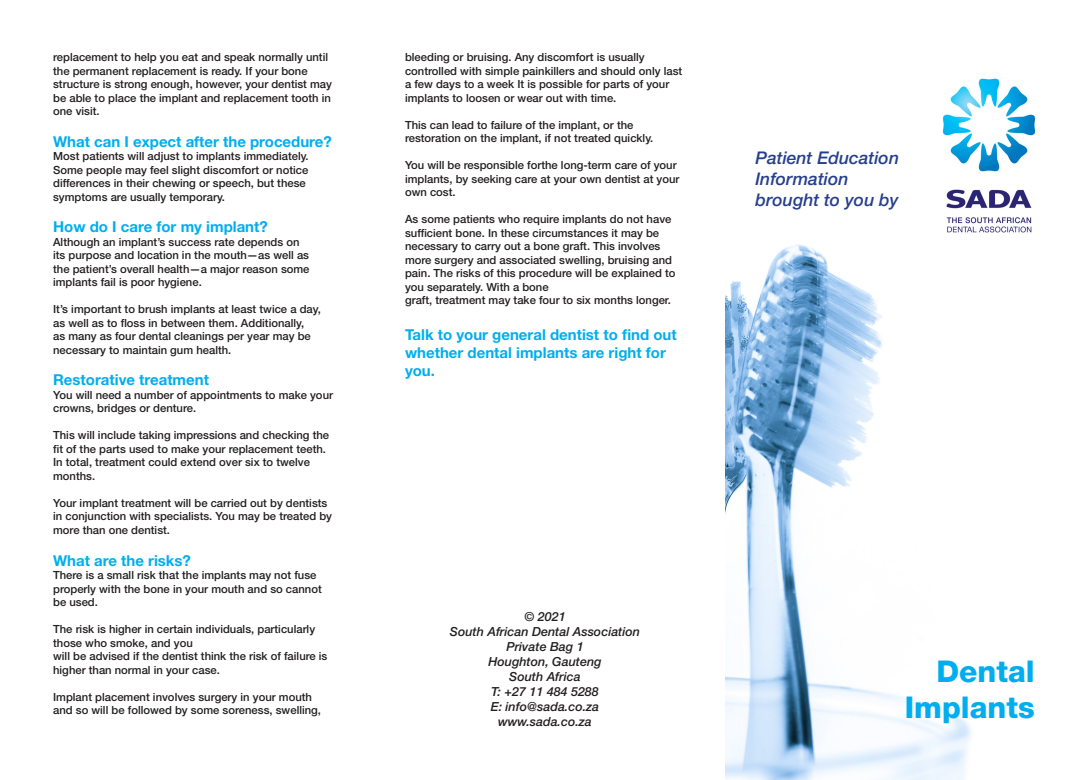
<style>
.page{position:relative;width:1088px;height:780px;background:#fff}
.page>*{position:absolute;margin:0;border:0;box-sizing:border-box;transform-origin:0 0}
.t1{font:800 30px "Helvetica Neue LT Std";color:#00aeef}
.t2{font:italic 500 17.5px/21px "Helvetica Neue LT Std";color:#253f8e}
.t3{font:700 15px/18px "Helvetica Neue LT Std";color:#00aeef}
.t4{font:italic 500 12.5px/15px "Helvetica Neue LT Std";color:#231f20;text-align:center}
.t5{font:500 11.25px/13.5px "Helvetica Neue LT Std";color:#231f20}
</style>
<div class="page">
<img style="left:725px;top:232px;width:307px;height:548px">
<img style="left:942px;top:79px;width:94px;height:153px">
<p class="t5" style="left:53px;top:50px;width:280px">replacement to help you eat and speak normally until the permanent replacement is ready. If your bone structure is strong enough, however, your dentist may be able to place the implant and replacement tooth in one visit.</p>
<p class="t3" style="left:53px;top:132px;width:280px">What can I expect after the procedure?</p>
<p class="t5" style="left:53px;top:149px;width:257px">Most patients will adjust to implants immediately.<br>Some people may feel slight discomfort or notice differences in their chewing or speech, but these symptoms are usually temporary.</p>
<p class="t3" style="left:53px;top:218px;width:216px">How do I care for my implant?</p>
<p class="t5" style="left:53px;top:235px;width:258px">Although an implant’s success rate depends on its purpose and location in the mouth—as well as the patient’s overall health—a major reason some implants fail is poor hygiene.</p>
<p class="t5" style="left:53px;top:302px;width:269px">It’s important to brush implants at least twice a day, as well as to floss in between them. Additionally,<br>as many as four dental cleanings per year may be necessary to maintain gum health.</p>
<p class="t3" style="left:53px;top:371px;width:157px">Restorative treatment</p>
<p class="t5" style="left:53px;top:388px;width:281px">You will need a number of appointments to make your crowns, bridges or denture.</p>
<p class="t5" style="left:53px;top:428px;width:277px">This will include taking impressions and checking the fit of the parts used to make your replacement teeth.<br>In total, treatment could extend over six to twelve months.</p>
<p class="t5" style="left:53px;top:496px;width:280px">Your implant treatment will be carried out by dentists in conjunction with specialists. You may be treated by more than one dentist.</p>
<p class="t3" style="left:53px;top:551px;width:139px">What are the risks?</p>
<p class="t5" style="left:53px;top:568px;width:270px">There is a small risk that the implants may not fuse properly with the bone in your mouth and so cannot be used.</p>
<p class="t5" style="left:53px;top:622px;width:264px">The risk is higher in certain individuals, particularly those who smoke, and you</p>
<p class="t5" style="left:53px;top:649px;width:276px">will be advised if the dentist think the risk of failure is higher than normal in your case.</p>
<p class="t5" style="left:53px;top:689px;width:269px">Implant placement involves surgery in your mouth and so will be followed by some soreness, swelling,</p>
<p class="t5" style="left:405px;top:50px;width:279px">bleeding or bruising. Any discomfort is usually controlled with simple painkillers and should only last a few days to a week It is possible for parts of your implants to loosen or wear out with time.</p>
<p class="t5" style="left:405px;top:118px;width:250px">This can lead to failure of the implant, or the restoration on the implant, if not treated quickly.</p>
<p class="t5" style="left:405px;top:158px;width:276px">You will be responsible forthe long-term care of your implants, by seeking care at your own dentist at your own cost.</p>
<p class="t5" style="left:405px;top:212px;width:272px">As some patients who require implants do not have sufficient bone. In these circumstances it may be necessary to carry out a bone graft. This involves more surgery and associated swelling, bruising and pain. The risks of this procedure will be explained to you separately. With a bone</p>
<p class="t5" style="left:405px;top:293px;width:267px">graft, treatment may take four to six months longer.</p>
<p class="t3" style="left:405px;top:326px;width:273px">Talk to your general dentist to find out whether dental implants are right for you.</p>
<p class="t4" style="left:450px;top:608px;width:192px">© 2021<br>South African Dental Association<br>Private Bag 1<br>Houghton, Gauteng<br>South Africa<br>T: +27 11 484 5288<br>E: info@sada.co.za www.sada.co.za</p>
<h2 class="t2" style="left:755px;top:147px;width:145px">Patient Education<br>Information brought to you by</h2>
<p class="t1" style="left:936px;top:653px;width:100px">Dental</p>
<p class="t1" style="left:905px;top:689px;width:132px">Implants</p>
</div>
